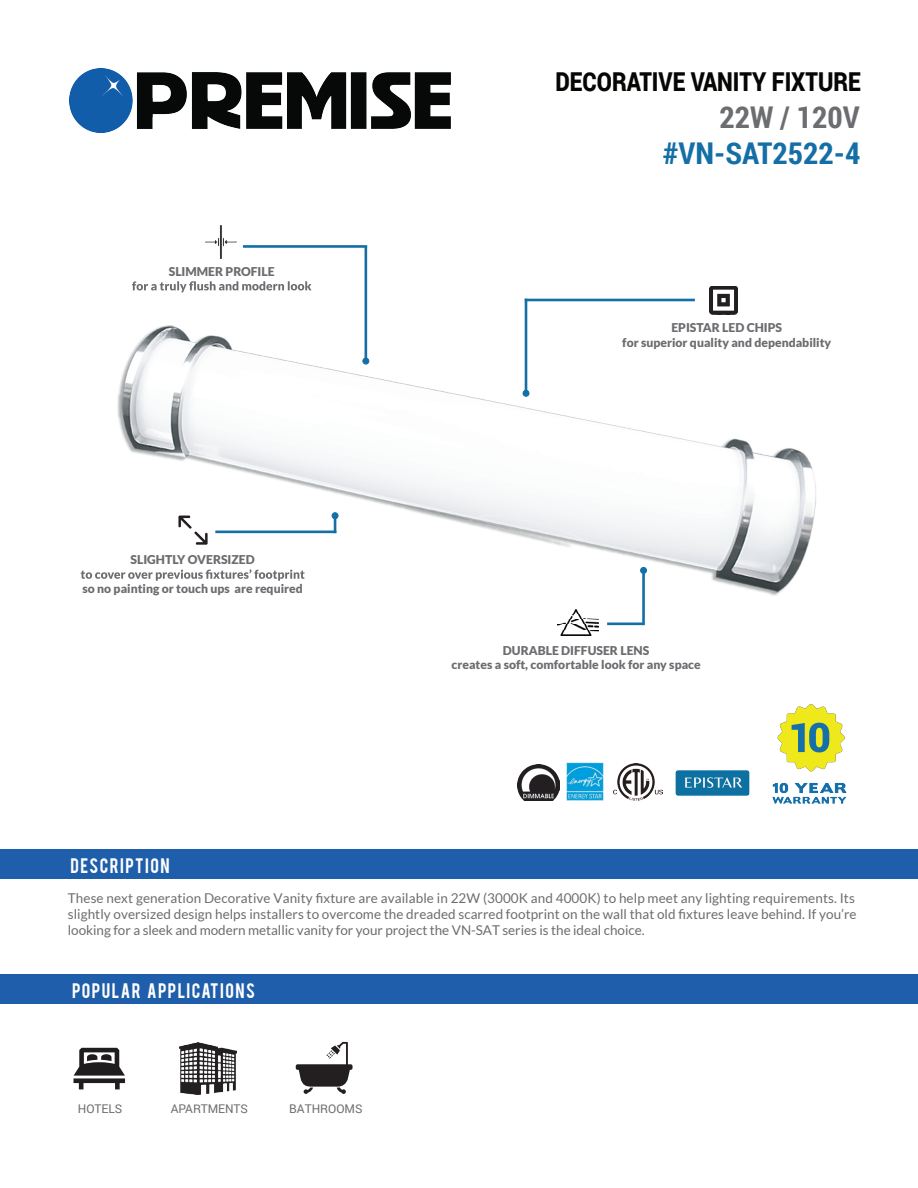
<style>
.page{position:relative;width:918px;height:1188px;background:#fff}
.page>*{position:absolute;margin:0;border:0;box-sizing:border-box;transform-origin:0 0}
.t1{font:700 30px "Roboto Condensed";color:#146fa7}
.t2{font:700 30px "Roboto Condensed";color:#6c6d70}
.t3{font:900 26.1px "Roboto";color:#060604;scale:.86 1}
.t4{font:16.5px "Bebas";letter-spacing:.085em;color:#fff}
.t5{font:13.5px/16.2px "Lato";letter-spacing:.005em;color:#6c6d70}
.t6{font:900 12.15px/14.5px "Lato";color:#6c6d70;text-align:center}
.t7{font:12px "Roboto";color:#6c6d70}
</style>
<div class="page">
<img style="left:80px;top:225px;width:736px;height:411px">
<hr style="left:525px;top:299px;width:170px;height:2px;background:#146fa7">
<hr style="left:525px;top:299px;width:2px;height:94px;background:#146fa7">
<svg style="left:132px;top:281px;width:179px;height:11px"></svg>
<hr style="left:243px;top:245px;width:124px;height:3px;background:#146fa7">
<svg style="left:363px;top:358px;width:6px;height:6px"></svg>
<div style="left:362px;top:358px;width:7px;height:7px;border:1px solid #146fa7;border-radius:50%"></div>
<hr style="left:365px;top:246px;width:2px;height:115px;background:#146fa7">
<hr style="left:642px;top:570px;width:3px;height:55px;background:#146fa7">
<hr style="left:215px;top:531px;width:121px;height:2px;background:#146fa7">
<svg style="left:81px;top:569px;width:224px;height:12px"></svg>
<div style="left:523px;top:390px;width:6px;height:7px;border:1px solid #146fa7;border-radius:50%"></div>
<div style="left:332px;top:512px;width:6px;height:7px;border:1px solid #146fa7;border-radius:50%"></div>
<div style="left:640px;top:567px;width:7px;height:7px;border:1px solid #146fa7;border-radius:50%"></div>
<div style="left:0;top:974px;width:918px;height:29px;background:#1f5eaa"></div>
<div style="left:0;top:850px;width:918px;height:29px;background:#1f5eaa"></div>
<img style="left:558px;top:609px;width:40px;height:26px">
<svg style="left:332px;top:513px;width:6px;height:20px"></svg>
<svg style="left:74px;top:1048px;width:51px;height:41px"></svg>
<img style="left:205px;top:226px;width:31px;height:32px">
<img style="left:178px;top:514px;width:30px;height:31px">
<img style="left:179px;top:1043px;width:58px;height:52px">
<svg style="left:296px;top:1042px;width:57px;height:52px"></svg>
<hr style="left:607px;top:623px;width:37px;height:2px;background:#146fa7">
<svg style="left:709px;top:286px;width:29px;height:29px"></svg>
<div style="left:697px;top:272px;width:57px;height:14px;background:#fff"></div>
<div style="left:697px;top:315px;width:58px;height:13px;background:#fff"></div>
<div style="left:738px;top:270px;width:13px;height:57px;background:#fff"></div>
<div style="left:696px;top:269px;width:13px;height:57px;background:#fff"></div>
<img style="left:614px;top:763px;width:48px;height:38px">
<img style="left:567px;top:763px;width:36px;height:38px">
<img style="left:675px;top:770px;width:75px;height:26px">
<img style="left:518px;top:764px;width:41px;height:36px">
<img style="left:70px;top:69px;width:381px;height:63px">
<img style="left:773px;top:704px;width:74px;height:100px">
<h2 class="t3" style="left:555px;top:63px;width:357px">DECORATIVE VANITY FIXTURE</h2>
<h1 class="t2" style="left:719px;top:96px;width:142px">22W / 120V</h1>
<p class="t6" style="left:169px;top:264px;width:107px">SLIMMER PROFILE</p>
<p class="t6" style="left:131px;top:552px;width:126px">SLIGHTLY OVERSIZED</p>
<p class="t6" style="left:83px;top:581px;width:222px">so no painting or touch ups are required</p>
<p class="t4" style="left:71px;top:854px;width:101px">DESCRIPTION</p>
<h1 class="t1" style="left:663px;top:132px;width:199px">#VN-SAT2522-4</h1>
<p class="t6" style="left:622px;top:320px;width:211px">EPISTAR LED CHIPS<br>for superior quality and dependability</p>
<p class="t6" style="left:452px;top:643px;width:251px">DURABLE DIFFUSER LENS<br>creates a soft, comfortable look for any space</p>
<p class="t5" style="left:68px;top:890px;width:790px">These next generation Decorative Vanity fixture are available in 22W (3000K and 4000K) to help meet any lighting requirements. Its slightly oversized design helps installers to overcome the dreaded scarred footprint on the wall that old fixtures leave behind. If you’re looking for a sleek and modern metallic vanity for your project the VN-SAT series is the ideal choice.</p>
<p class="t4" style="left:72px;top:978px;width:184px">POPULAR APPLICATIONS</p>
<p class="t7" style="left:78px;top:1100px;width:46px">HOTELS</p>
<p class="t7" style="left:171px;top:1100px;width:79px">APARTMENTS</p>
<p class="t7" style="left:289px;top:1100px;width:75px">BATHROOMS</p>
</div>
